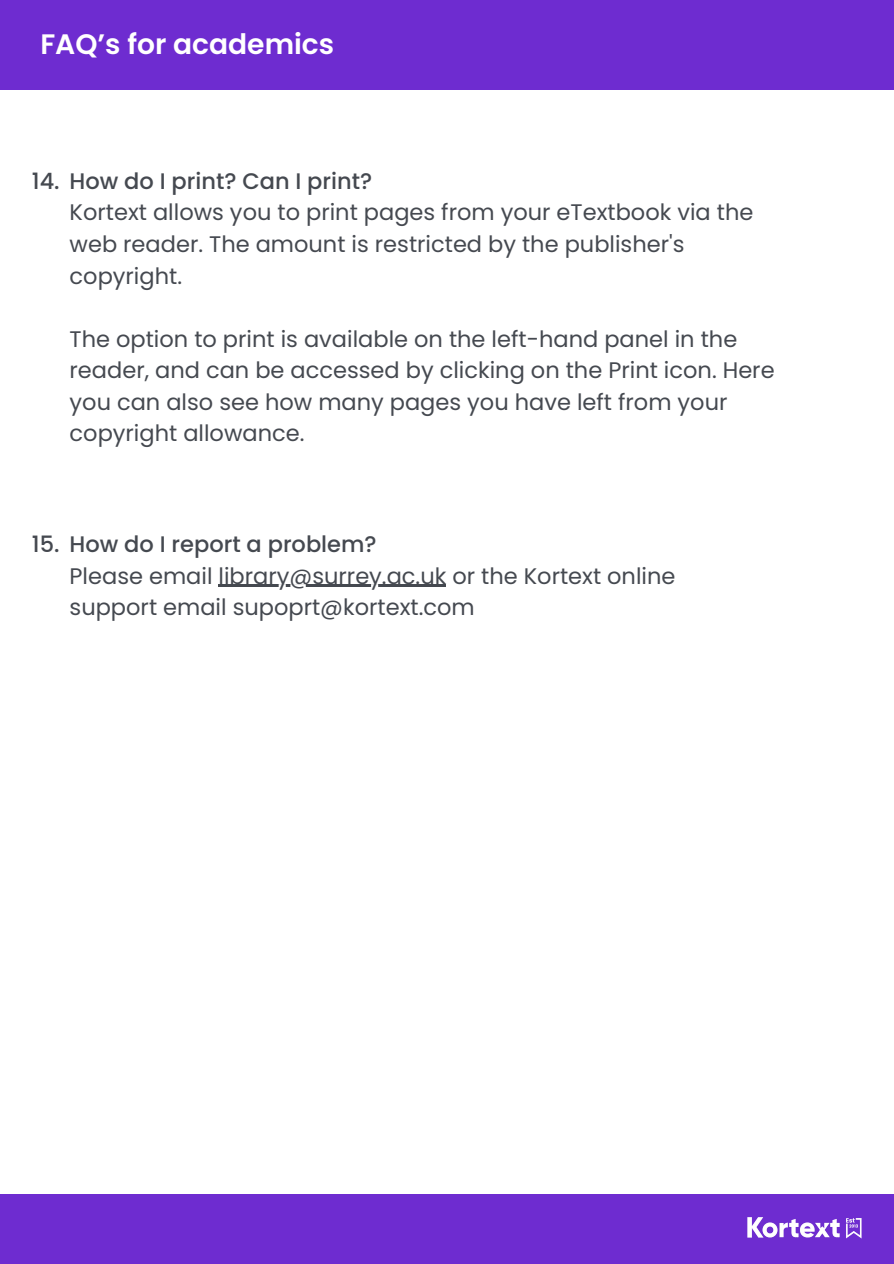
<style>
.page{position:relative;width:894px;height:1264px;background:#fff}
.page>*{position:absolute;margin:0;border:0;box-sizing:border-box;transform-origin:0 0}
.t1{font:600 28.2px "Poppins";color:#fff}
.t2{font:22.5px/31.5px "Poppins";color:#454950}
.t3{font:500 22.5px "Poppins";color:#454950}
</style>
<div class="page">
<div style="left:0;top:0;width:893px;height:89px;background:#6e2cd0"></div>
<div style="left:0;top:1193px;width:893px;height:70px;background:#6e2cd0"></div>
<img style="left:747px;top:1217px;width:115px;height:22px">
<hr style="left:218px;top:584px;width:228px;height:3px;background:#454950">
<h2 class="t1" style="left:40px;top:25px;width:295px">FAQ’s for academics</h2>
<h2 class="t3" style="left:32px;top:165px;width:342px">14. How do I print? Can I print?</h2>
<p class="t2" style="left:70px;top:197px;width:685px">Kortext allows you to print pages from your eTextbook via the web reader. The amount is restricted by the publisher's copyright.</p>
<p class="t2" style="left:70px;top:323px;width:706px">The option to print is available on the left-hand panel in the reader, and can be accessed by clicking on the Print icon. Here you can also see how many pages you have left from your copyright allowance.</p>
<p class="t3" style="left:32px;top:528px;width:346px">15. How do I report a problem?</p>
<p class="t2" style="left:70px;top:560px;width:607px">Please email library@surrey.ac.uk or the Kortext online</p>
<p class="t2" style="left:70px;top:591px;width:406px">support email supoprt@kortext.com</p>
</div>
